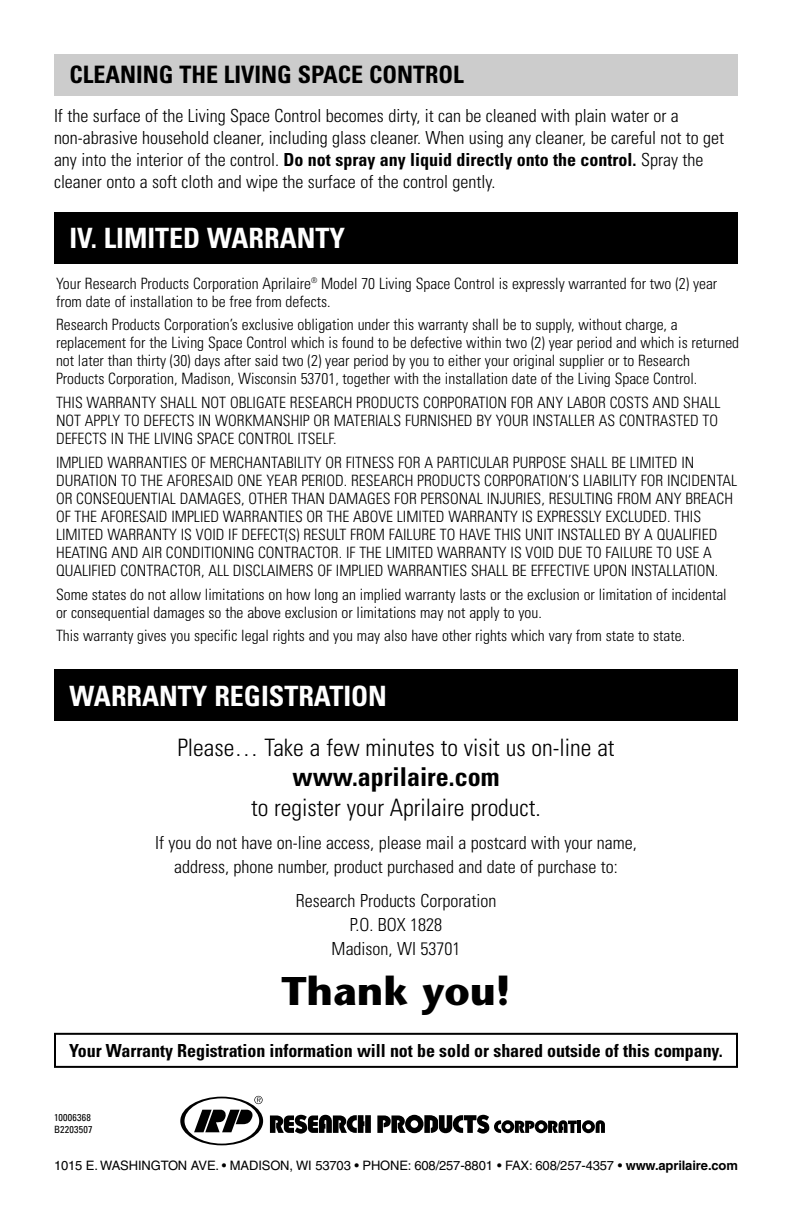
<style>
.page{position:relative;width:792px;height:1224px;background:#fff}
.page>*{position:absolute;margin:0;border:0;box-sizing:border-box;transform-origin:0 0}
.t1{font:700 40px "Stone Sans";color:#000}
.t2{font:700 condensed 28px "Univers";color:#fff}
.t3{font:700 condensed 26px "Univers";color:#000}
.t4{font:300 condensed 24px "Univers";color:#000}
.t5{font:700 condensed 24px "Univers";color:#000}
.t6{font:300 condensed 18px/24px "Univers";color:#000;text-align:center}
.t7{font:700 condensed 18px "Univers";letter-spacing:-.005em;color:#000}
.t8{font:300 condensed 15.6px/18px "Univers";color:#000}
.t9{font:13px "Helvetica";letter-spacing:-.01em;color:#000}
.t10{font:condensed 10px/12px "Univers";letter-spacing:.02em;color:#000}
.s1{font-weight:700}
</style>
<div class="page">
<svg style="left:180px;top:1096px;width:83px;height:49px"></svg>
<svg style="left:270px;top:1115px;width:101px;height:19px"></svg>
<svg style="left:377px;top:1115px;width:228px;height:19px"></svg>
<div style="left:54px;top:212px;width:684px;height:52px;background:#000"></div>
<div style="left:54px;top:669px;width:684px;height:52px;background:#000"></div>
<div style="left:54px;top:1033px;width:684px;height:35px;border:2px solid #000"></div>
<div style="left:54px;top:54px;width:684px;height:41px;background:#ccc"></div>
<h3 class="t5" style="left:70px;top:66px;width:396px">CLEANING THE LIVING SPACE CONTROL</h3>
<p class="t6" style="left:54px;top:107px;width:672px;line-height:22px;text-align:left">If the surface of the Living Space Control becomes dirty, it can be cleaned with plain water or a non-abrasive household cleaner, including glass cleaner. When using any cleaner, be careful not to get any into the interior of the control. <span class="s1">Do not spray any liquid directly onto the control.</span> Spray the cleaner onto a soft cloth and wipe the surface of the control gently.</p>
<h2 class="t2" style="left:70px;top:228px;width:277px">IV. LIMITED WARRANTY</h2>
<p class="t8" style="left:56px;top:276px;width:663px">Your Research Products Corporation Aprilaire<sup>®</sup> Model 70 Living Space Control is expressly warranted for two (2) year from date of installation to be free from defects.</p>
<p class="t8" style="left:56px;top:317px;width:685px">Research Products Corporation’s exclusive obligation under this warranty shall be to supply, without charge, a replacement for the Living Space Control which is found to be defective within two (2) year period and which is returned not later than thirty (30) days after said two (2) year period by you to either your original supplier or to Research Products Corporation, Madison, Wisconsin 53701, together with the installation date of the Living Space Control.</p>
<p class="t8" style="left:56px;top:395px;width:666px">THIS WARRANTY SHALL NOT OBLIGATE RESEARCH PRODUCTS CORPORATION FOR ANY LABOR COSTS AND SHALL<br>NOT APPLY TO DEFECTS IN WORKMANSHIP OR MATERIALS FURNISHED BY YOUR INSTALLER AS CONTRASTED TO<br>DEFECTS IN THE LIVING SPACE CONTROL ITSELF.</p>
<p class="t8" style="left:56px;top:455px;width:683px">IMPLIED WARRANTIES OF MERCHANTABILITY OR FITNESS FOR A PARTICULAR PURPOSE SHALL BE LIMITED IN DURATION TO THE AFORESAID ONE YEAR PERIOD. RESEARCH PRODUCTS CORPORATION’S LIABILITY FOR INCIDENTAL OR CONSEQUENTIAL DAMAGES, OTHER THAN DAMAGES FOR PERSONAL INJURIES, RESULTING FROM ANY BREACH OF THE AFORESAID IMPLIED WARRANTIES OR THE ABOVE LIMITED WARRANTY IS EXPRESSLY EXCLUDED. THIS LIMITED WARRANTY IS VOID IF DEFECT(S) RESULT FROM FAILURE TO HAVE THIS UNIT INSTALLED BY A QUALIFIED HEATING AND AIR CONDITIONING CONTRACTOR. IF THE LIMITED WARRANTY IS VOID DUE TO FAILURE TO USE A QUALIFIED CONTRACTOR, ALL DISCLAIMERS OF IMPLIED WARRANTIES SHALL BE EFFECTIVE UPON INSTALLATION.</p>
<p class="t8" style="left:56px;top:587px;width:672px">Some states do not allow limitations on how long an implied warranty lasts or the exclusion or limitation of incidental or consequential damages so the above exclusion or limitations may not apply to you.</p>
<p class="t8" style="left:56px;top:628px;width:631px">This warranty gives you specific legal rights and you may also have other rights which vary from state to state.</p>
<h2 class="t2" style="left:70px;top:685px;width:319px">WARRANTY REGISTRATION</h2>
<h3 class="t4" style="left:177px;top:739px;width:439px">Please… Take a few minutes to visit us on-line at</h3>
<h3 class="t3" style="left:293px;top:767px;width:209px">www.aprilaire.com</h3>
<h3 class="t4" style="left:251px;top:799px;width:291px">to register your Aprilaire product.</h3>
<p class="t6" style="left:155px;top:833px;width:483px">If you do not have on-line access, please mail a postcard with your name, address, phone number, product purchased and date of purchase to:</p>
<p class="t6" style="left:296px;top:890px;width:202px">Research Products Corporation<br>P.O. BOX 1828<br>Madison, WI 53701</p>
<h1 class="t1" style="left:281px;top:975px;width:231px">Thank you!</h1>
<p class="t7" style="left:69px;top:1044px;width:655px">Your Warranty Registration information will not be sold or shared outside of this company.</p>
<p class="t10" style="left:54px;top:1113px;width:40px">10006368<br>B2203507</p>
<p class="t9" style="left:54px;top:1161px;width:685px">1015 E. WASHINGTON AVE. • MADISON, WI 53703 • PHONE: 608/257-8801 • FAX: 608/257-4357 • <span class="s1">www.aprilaire.com</span></p>
</div>
